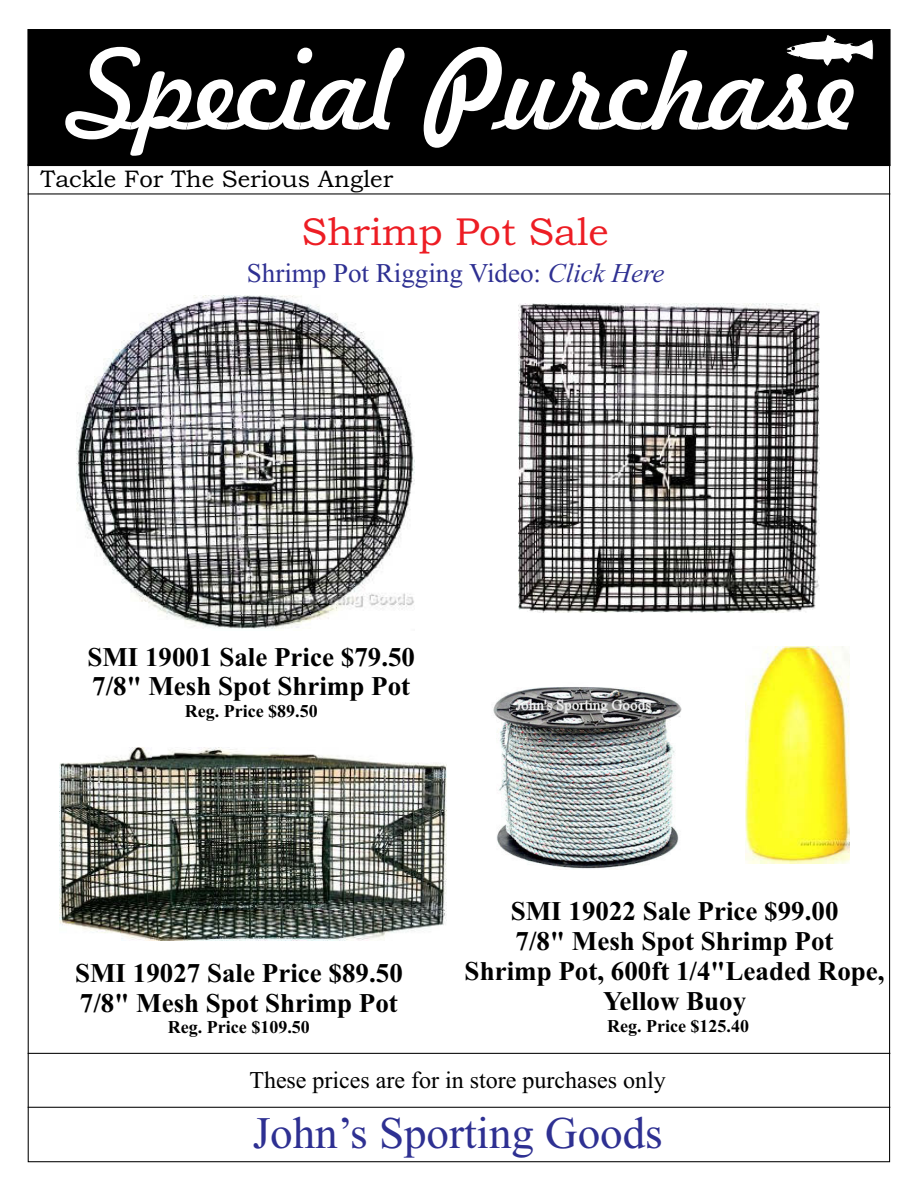
<style>
.page{position:relative;width:918px;height:1188px;background:#fff}
.page>*{position:absolute;margin:0;border:0;box-sizing:border-box;transform-origin:0 0}
.t1{font:108px "Freehand 521 BT Regular C";color:#fff}
.t2{font:45px "Times New Roman";color:#2e3092}
.t3{font:39px "Bookman Old Style";color:#ed1d24}
.t4{font:700 27px/29.8px "Times New Roman";color:#000}
.t5{font:27px "Times New Roman";color:#2e3092}
.t6{font:24px "Times New Roman";color:#000}
.t7{font:24px "Bookman Old Style";color:#000}
.t8{font:700 18px "Times New Roman";color:#000}
.s1{font-style:italic}
</style>
<div class="page">
<div style="left:27px;top:29px;width:864px;height:137px;background:#000"></div>
<hr style="left:28px;top:193px;width:862px;height:1px;background:#000">
<hr style="left:28px;top:1107px;width:862px;height:1px;background:#000">
<hr style="left:28px;top:1053px;width:862px;height:1px;background:#000">
<svg style="left:786px;top:34px;width:88px;height:33px"></svg>
<img style="left:77px;top:295px;width:337px;height:334px">
<img style="left:518px;top:303px;width:302px;height:310px">
<img style="left:60px;top:747px;width:387px;height:194px">
<img style="left:493px;top:687px;width:188px;height:182px">
<img style="left:746px;top:646px;width:104px;height:217px">
<h1 class="t1" style="left:70px;top:47px;width:789px">Special Purchase</h1>
<p class="t7" style="left:40px;top:170px;width:354px">Tackle For The Serious Angler</p>
<h3 class="t3" style="left:301px;top:217px;width:309px">Shrimp Pot Sale</h3>
<p class="t5" style="left:247px;top:263px;width:419px">Shrimp Pot Rigging Video: <span class="s1">Click Here</span></p>
<p class="t4" style="left:87px;top:644px;width:329px">SMI 19001 Sale Price $79.50<br>7/8" Mesh Spot Shrimp Pot</p>
<p class="t8" style="left:185px;top:705px;width:134px">Reg. Price $89.50</p>
<p class="t4" style="left:75px;top:961px;width:329px">SMI 19027 Sale Price $89.50<br>7/8" Mesh Spot Shrimp Pot</p>
<p class="t8" style="left:168px;top:1021px;width:143px">Reg. Price $109.50</p>
<p class="t4" style="left:465px;top:899px;width:421px;text-align:center">SMI 19022 Sale Price $99.00<br>7/8" Mesh Spot Shrimp Pot<br>Shrimp Pot, 600ft 1/4"Leaded Rope,<br>Yellow Buoy</p>
<p class="t8" style="left:607px;top:1020px;width:143px">Reg. Price $125.40</p>
<p class="t6" style="left:249px;top:1072px;width:418px">These prices are for in store purchases only</p>
<h2 class="t2" style="left:253px;top:1116px;width:412px">John’s Sporting Goods</h2>
</div>
